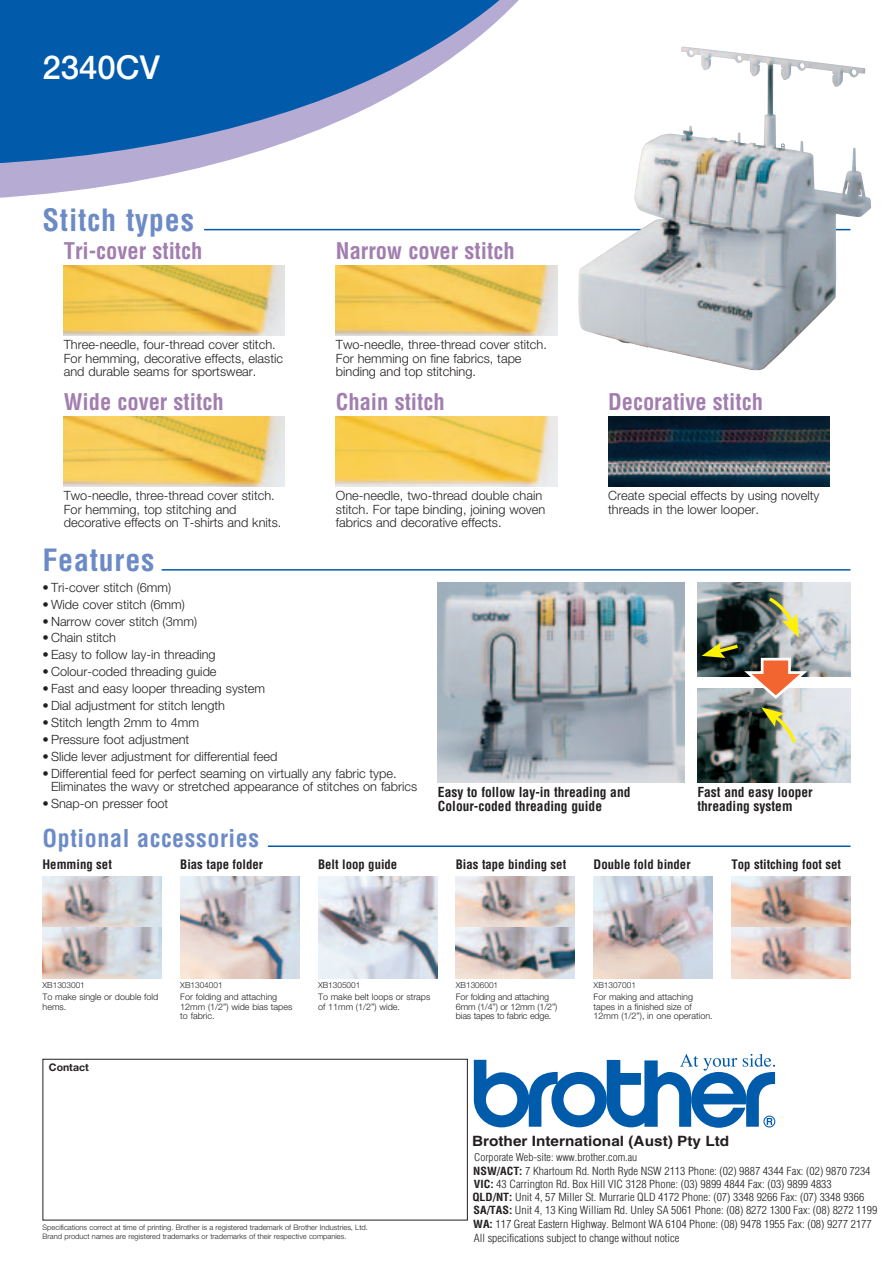
<style>
.page{position:relative;width:893px;height:1263px;background:#fff}
.page>*{position:absolute;margin:0;border:0;box-sizing:border-box;transform-origin:0 0}
.t1{font:500 33px "Helvetica Neue";color:#fff}
.t2{font:700 condensed 30px "Helvetica";letter-spacing:.025em;color:#6c8bc6}
.t3{font:700 condensed 24px "Helvetica";letter-spacing:.025em;color:#6c8bc6}
.t4{font:700 condensed 22.5px "Helvetica";color:#a27eaf}
.t5{font:700 14.25px "Helvetica";color:#231f20;scale:1.08 1}
.t6{font:700 condensed 13.5px/14.2px "Helvetica";color:#231f20}
.t7{font:300 12.75px/13.5px "Helvetica Neue";color:#231f20}
.t8{font:700 condensed 12.75px "Helvetica";color:#231f20}
.t9{font:300 condensed 10.95px/13.4px "Helvetica";color:#231f20;scale:1.08 1}
.t10{font:300 condensed 10.5px "Helvetica";color:#231f20;scale:1.08 1}
.t11{font:700 10.5px "Helvetica Neue";color:#231f20}
.t12{font:300 9px/9.8px "Helvetica Neue";color:#231f20}
.t13{font:300 8.25px "Helvetica Neue";color:#231f20}
.t14{font:300 7.5px/9px "Helvetica Neue";color:#231f20}
.s1{font-weight:700}
</style>
<div class="page">
<img style="left:43px;top:876px;width:119px;height:102px">
<img style="left:180px;top:876px;width:119px;height:102px">
<img style="left:318px;top:876px;width:119px;height:102px">
<img style="left:456px;top:876px;width:119px;height:102px">
<img style="left:594px;top:876px;width:119px;height:102px">
<img style="left:731px;top:876px;width:119px;height:102px">
<img style="left:697px;top:689px;width:153px;height:93px">
<img style="left:697px;top:583px;width:153px;height:93px">
<svg style="left:0;top:166px;width:206px;height:32px;fill:#b5abd3"></svg>
<svg style="left:0;top:0;width:519px;height:166px;fill:#015aaa"></svg>
<hr style="left:204px;top:229px;width:646px;height:1px;background:#015aaa">
<img style="left:64px;top:266px;width:221px;height:70px">
<img style="left:336px;top:266px;width:221px;height:70px">
<img style="left:64px;top:417px;width:221px;height:70px">
<img style="left:336px;top:417px;width:221px;height:70px">
<img style="left:438px;top:583px;width:247px;height:199px">
<div style="left:43px;top:1059px;width:425px;height:161px;border:1px solid #231f20"></div>
<img style="left:608px;top:417px;width:221px;height:70px">
<img style="left:577px;top:47px;width:294px;height:324px">
<svg style="left:474px;top:1054px;width:301px;height:74px"></svg>
<img style="left:702px;top:594px;width:112px;height:153px">
<hr style="left:162px;top:569px;width:688px;height:2px;background:#015aaa">
<hr style="left:268px;top:845px;width:582px;height:2px;background:#015aaa">
<h1 class="t1" style="left:43px;top:55px;width:119px">2340CV</h1>
<h2 class="t2" style="left:43px;top:203px;width:153px">Stitch types</h2>
<h3 class="t4" style="left:64px;top:238px;width:140px">Tri-cover stitch</h3>
<h3 class="t4" style="left:336px;top:238px;width:180px">Narrow cover stitch</h3>
<p class="t7" style="left:64px;top:339px;width:221px">Three-needle, four-thread cover stitch.<br>For hemming, decorative effects, elastic and durable seams for sportswear.</p>
<p class="t7" style="left:336px;top:339px;width:212px">Two-needle, three-thread cover stitch.<br>For hemming on fine fabrics, tape binding and top stitching.</p>
<h3 class="t4" style="left:64px;top:389px;width:161px">Wide cover stitch</h3>
<h3 class="t4" style="left:336px;top:389px;width:110px">Chain stitch</h3>
<h3 class="t4" style="left:608px;top:389px;width:156px">Decorative stitch</h3>
<p class="t7" style="left:64px;top:490px;width:219px">Two-needle, three-thread cover stitch.<br>For hemming, top stitching and decorative effects on T-shirts and knits.</p>
<p class="t7" style="left:336px;top:490px;width:211px">One-needle, two-thread double chain stitch. For tape binding, joining woven fabrics and decorative effects.</p>
<p class="t7" style="left:608px;top:490px;width:213px">Create special effects by using novelty threads in the lower looper.</p>
<h2 class="t2" style="left:43px;top:543px;width:113px">Features</h2>
<p class="t7" style="left:43px;top:582px;width:130px">• Tri-cover stitch (6mm)</p>
<p class="t7" style="left:43px;top:598px;width:144px">• Wide cover stitch (6mm)</p>
<p class="t7" style="left:43px;top:615px;width:156px">• Narrow cover stitch (3mm)</p>
<p class="t7" style="left:43px;top:632px;width:75px">• Chain stitch</p>
<p class="t7" style="left:43px;top:649px;width:175px">• Easy to follow lay-in threading</p>
<p class="t7" style="left:43px;top:666px;width:176px">• Colour-coded threading guide</p>
<p class="t7" style="left:43px;top:683px;width:224px">• Fast and easy looper threading system</p>
<p class="t7" style="left:43px;top:700px;width:184px">• Dial adjustment for stitch length</p>
<p class="t7" style="left:43px;top:717px;width:158px">• Stitch length 2mm to 4mm</p>
<p class="t7" style="left:43px;top:734px;width:148px">• Pressure foot adjustment</p>
<p class="t7" style="left:43px;top:751px;width:236px">• Slide lever adjustment for differential feed</p>
<p class="t7" style="left:51px;top:767px;width:368px;text-indent:-9px">• Differential feed for perfect seaming on virtually any fabric type.<br>Eliminates the wavy or stretched appearance of stitches on fabrics</p>
<p class="t7" style="left:43px;top:798px;width:127px">• Snap-on presser foot</p>
<h3 class="t3" style="left:43px;top:825px;width:218px">Optional accessories</h3>
<p class="t8" style="left:43px;top:857px;width:71px">Hemming set</p>
<p class="t8" style="left:180px;top:857px;width:84px">Bias tape folder</p>
<p class="t8" style="left:318px;top:857px;width:81px">Belt loop guide</p>
<p class="t6" style="left:438px;top:785px;width:194px">Easy to follow lay-in threading and<br>Colour-coded threading guide</p>
<p class="t6" style="left:697px;top:785px;width:117px">Fast and easy looper threading system</p>
<p class="t8" style="left:456px;top:857px;width:112px">Bias tape binding set</p>
<p class="t8" style="left:594px;top:857px;width:98px">Double fold binder</p>
<p class="t8" style="left:731px;top:857px;width:111px">Top stitching foot set</p>
<p class="t13" style="left:43px;top:982px;width:44px">XB1303001</p>
<p class="t12" style="left:43px;top:993px;width:117px">To make single or double fold hems.</p>
<p class="t11" style="left:49px;top:1063px;width:41px">Contact</p>
<p class="t13" style="left:180px;top:982px;width:44px">XB1304001</p>
<p class="t12" style="left:180px;top:993px;width:114px">For folding and attaching<br>12mm (1/2”) wide bias tapes to fabric.</p>
<p class="t13" style="left:318px;top:982px;width:44px">XB1305001</p>
<p class="t12" style="left:318px;top:993px;width:114px">To make belt loops or straps of 11mm (1/2”) wide.</p>
<p class="t13" style="left:456px;top:982px;width:44px">XB1306001</p>
<p class="t12" style="left:456px;top:993px;width:103px">For folding and attaching<br>6mm (1/4”) or 12mm (1/2”) bias tapes to fabric edge.</p>
<p class="t13" style="left:594px;top:982px;width:44px">XB1307001</p>
<p class="t12" style="left:594px;top:993px;width:121px">For making and attaching tapes in a finished size of<br>12mm (1/2”), in one operation.</p>
<p class="t14" style="left:43px;top:1224px;width:327px">Specifications correct at time of printing. Brother is a registered trademark of Brother Industries, Ltd.<br>Brand product names are registered trademarks or trademarks of their respective companies.</p>
<p class="t5" style="left:472px;top:1135px;width:240px">Brother International (Aust) Pty Ltd</p>
<p class="t10" style="left:474px;top:1151px;width:153px">Corporate Web-site: www.brother.com.au</p>
<p class="t9" style="left:472px;top:1164px;width:376px"><span class="s1">NSW/ACT:</span> 7 Khartoum Rd. North Ryde NSW 2113 Phone: (02) 9887 4344 Fax: (02) 9870 7234<br><span class="s1">VIC:</span> 43 Carrington Rd. Box Hill VIC 3128 Phone: (03) 9899 4844 Fax: (03) 9899 4833<br><span class="s1">QLD/NT:</span> Unit 4, 57 Miller St. Murrarie QLD 4172 Phone: (07) 3348 9266 Fax: (07) 3348 9366<br><span class="s1">SA/TAS:</span> Unit 4, 13 King William Rd. Unley SA 5061 Phone: (08) 8272 1300 Fax: (08) 8272 1199<br><span class="s1">WA:</span> 117 Great Eastern Highway. Belmont WA 6104 Phone: (08) 9478 1955 Fax: (08) 9277 2177<br>All specifications subject to change without notice</p>
</div>
